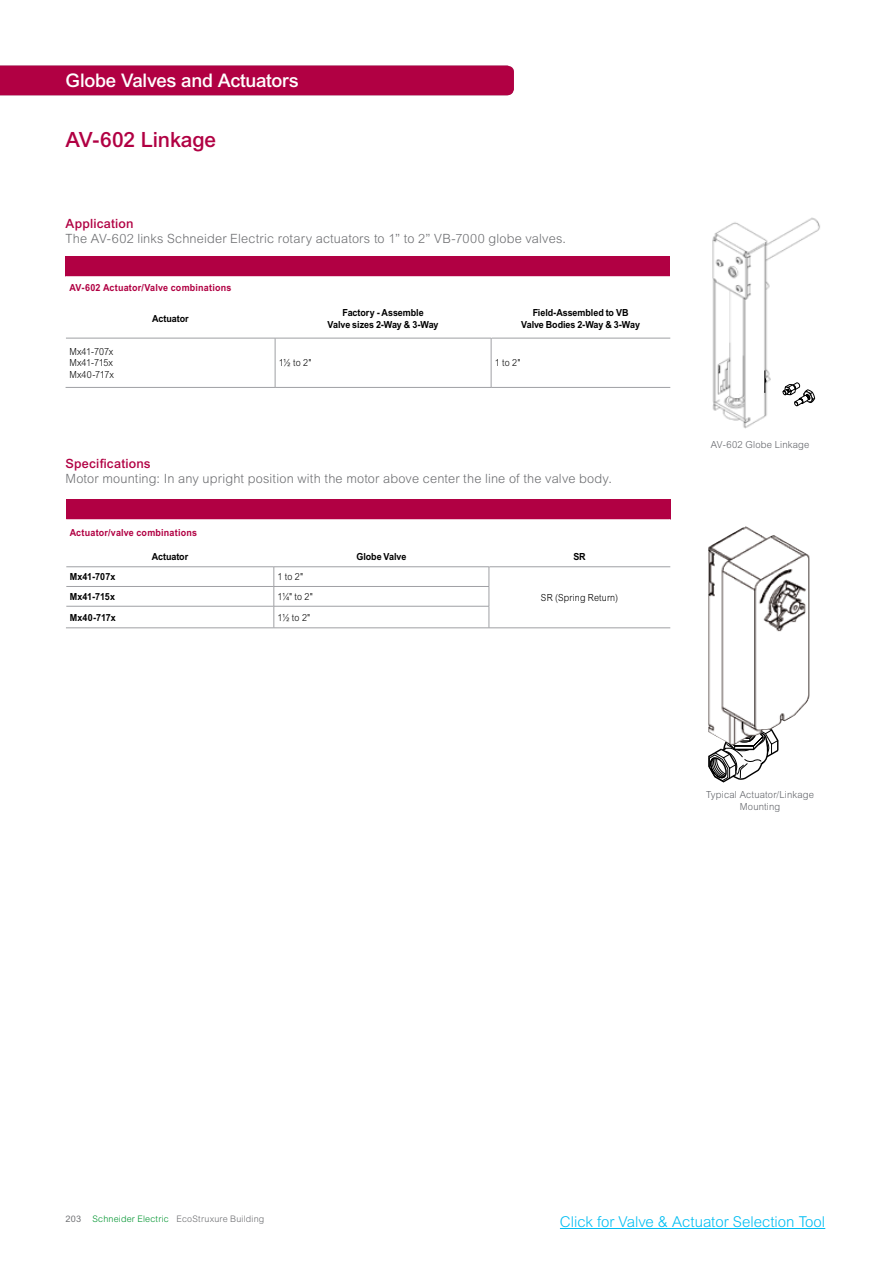
<style>
.page{position:relative;width:893px;height:1263px;background:#fff}
.page>*{position:absolute;margin:0;border:0;box-sizing:border-box;transform-origin:0 0}
.t1{font:500 21px "Arial MT Std";letter-spacing:-.01em;color:#b10043}
.t2{font:500 18.75px "Arial MT Std";letter-spacing:-.015em;color:#fff}
.t3{font:300 15px "Arial MT Std";color:#00bdf2}
.t4{font:300 12.75px "Arial MT Std";letter-spacing:.015em;color:#6d6e71}
.t5{font:500 12.75px "Arial MT Std";letter-spacing:.015em;color:#b10043}
.t6{font:700 9.75px/11.7px "Arial MT Pro";letter-spacing:-.005em;color:#000;text-align:center;scale:.92 1}
.t7{font:300 9.75px/11.7px "Arial MT Std";letter-spacing:.01em;color:#000;text-align:justify;scale:.92 1}
.t8{font:700 9.75px "Arial MT Pro";letter-spacing:.025em;color:#b10043;scale:.92 1}
.t9{font:300 9.75px/11.7px "Arial MT Std";letter-spacing:.02em;color:#626469;text-align:center}
.t10{font:700 9.75px "Arial MT Pro";letter-spacing:.005em;color:#000101;scale:.92 1}
.t11{font:300 9px "Arial MT Std";letter-spacing:.02em;color:#6d6e71}
.t12{font:9px "Arial Rounded MT Std";color:#6d6e71}
.s1{color:#009530}
</style>
<div class="page">
<hr style="left:560px;top:1228px;width:265px;height:1px;background:#00bdf2">
<div style="left:0;top:66px;width:514px;height:29px;background:#b10043"></div>
<img style="left:712px;top:217px;width:108px;height:212px">
<div style="left:733px;top:391px;width:7px;height:6px;background:#fff;border-radius:50%"></div>
<svg style="left:734px;top:370px;width:32px;height:26px"></svg>
<svg style="left:782px;top:382px;width:33px;height:24px"></svg>
<svg style="left:708px;top:746px;width:71px;height:36px"></svg>
<img style="left:708px;top:526px;width:102px;height:220px">
<div style="left:66px;top:256px;width:604px;height:20px;background:#b10043"></div>
<svg style="left:66px;top:276px;width:604px;height:111px"></svg>
<hr style="left:275px;top:387px;width:216px;height:1px;background:#9fa0a4">
<hr style="left:275px;top:338px;width:1px;height:49px;background:#9fa0a4">
<hr style="left:66px;top:387px;width:209px;height:1px;background:#9fa0a4">
<hr style="left:491px;top:338px;width:1px;height:49px;background:#9fa0a4">
<hr style="left:491px;top:387px;width:179px;height:1px;background:#9fa0a4">
<hr style="left:491px;top:299px;width:179px;height:1px;background:#fff">
<hr style="left:491px;top:338px;width:179px;height:1px;background:#9fa0a4">
<hr style="left:66px;top:299px;width:209px;height:1px;background:#fff">
<hr style="left:275px;top:299px;width:216px;height:1px;background:#fff">
<hr style="left:275px;top:299px;width:1px;height:39px;background:#fff">
<hr style="left:491px;top:299px;width:1px;height:39px;background:#fff">
<hr style="left:66px;top:338px;width:209px;height:1px;background:#9fa0a4">
<hr style="left:275px;top:338px;width:216px;height:1px;background:#9fa0a4">
<div style="left:66px;top:499px;width:604px;height:20px;background:#b10043"></div>
<svg style="left:67px;top:519px;width:603px;height:109px"></svg>
<hr style="left:274px;top:586px;width:215px;height:1px;background:#9fa0a4">
<hr style="left:274px;top:606px;width:215px;height:1px;background:#9fa0a4">
<hr style="left:274px;top:628px;width:215px;height:1px;background:#9fa0a4">
<hr style="left:66px;top:586px;width:208px;height:1px;background:#9fa0a4">
<hr style="left:66px;top:606px;width:208px;height:1px;background:#9fa0a4">
<hr style="left:66px;top:628px;width:208px;height:1px;background:#9fa0a4">
<hr style="left:489px;top:628px;width:181px;height:1px;background:#9fa0a4">
<hr style="left:489px;top:545px;width:181px;height:1px;background:#fff">
<hr style="left:489px;top:566px;width:181px;height:1px;background:#9fa0a4">
<hr style="left:66px;top:545px;width:208px;height:1px;background:#fff">
<hr style="left:274px;top:545px;width:215px;height:1px;background:#fff">
<svg style="left:274px;top:546px;width:1px;height:82px"></svg>
<svg style="left:489px;top:546px;width:1px;height:82px"></svg>
<hr style="left:66px;top:566px;width:208px;height:1px;background:#9fa0a4">
<hr style="left:274px;top:566px;width:215px;height:1px;background:#9fa0a4">
<h2 class="t2" style="left:66px;top:69px;width:235px">Globe Valves and Actuators</h2>
<h1 class="t1" style="left:66px;top:127px;width:152px">AV-602 Linkage</h1>
<p class="t5" style="left:66px;top:216px;width:70px">Application</p>
<p class="t4" style="left:66px;top:231px;width:502px">The AV-602 links Schneider Electric rotary actuators to 1” to 2” VB-7000 globe valves.</p>
<p class="t8" style="left:69px;top:282px;width:178px">AV-602 Actuator/Valve combinations</p>
<p class="t6" style="left:152px;top:313px;width:41px">Actuator</p>
<p class="t6" style="left:328px;top:307px;width:122px">Factory - Assemble<br>Valve sizes 2-Way &amp; 3-Way</p>
<p class="t6" style="left:521px;top:307px;width:131px">Field-Assembled to VB<br>Valve Bodies 2-Way &amp; 3-Way</p>
<p class="t7" style="left:69px;top:345px;width:50px">Mx41-707x Mx41-715x Mx40-717x</p>
<p class="t7" style="left:279px;top:357px;width:37px">1½ to 2"</p>
<p class="t7" style="left:495px;top:357px;width:29px">1 to 2"</p>
<p class="t5" style="left:66px;top:456px;width:87px">Specifications</p>
<p class="t4" style="left:66px;top:471px;width:548px">Motor mounting: In any upright position with the motor above center the line of the valve body.</p>
<p class="t8" style="left:70px;top:527px;width:140px">Actuator/valve combinations</p>
<p class="t6" style="left:152px;top:550px;width:41px">Actuator</p>
<p class="t6" style="left:356px;top:550px;width:56px">Globe Valve</p>
<p class="t6" style="left:573px;top:550px;width:15px">SR</p>
<p class="t10" style="left:70px;top:571px;width:51px">Mx41-707x</p>
<p class="t7" style="left:277px;top:571px;width:29px">1 to 2"</p>
<p class="t10" style="left:70px;top:591px;width:51px">Mx41-715x</p>
<p class="t7" style="left:277px;top:591px;width:40px">1¼" to 2"</p>
<p class="t7" style="left:541px;top:591px;width:85px">SR (Spring Return)</p>
<p class="t10" style="left:70px;top:611px;width:51px">Mx40-717x</p>
<p class="t7" style="left:277px;top:611px;width:37px">1½ to 2"</p>
<p class="t9" style="left:711px;top:438px;width:100px">AV-602 Globe Linkage</p>
<p class="t9" style="left:706px;top:788px;width:110px">Typical Actuator/Linkage<br>Mounting</p>
<p class="t12" style="left:65px;top:1213px;width:17px">203</p>
<p class="t11" style="left:92px;top:1213px;width:173px"><span class="s1">Schneider Electric</span> EcoStruxure Building</p>
<p class="t3" style="left:560px;top:1213px;width:267px">Click for Valve &amp; Actuator Selection Tool</p>
</div>
